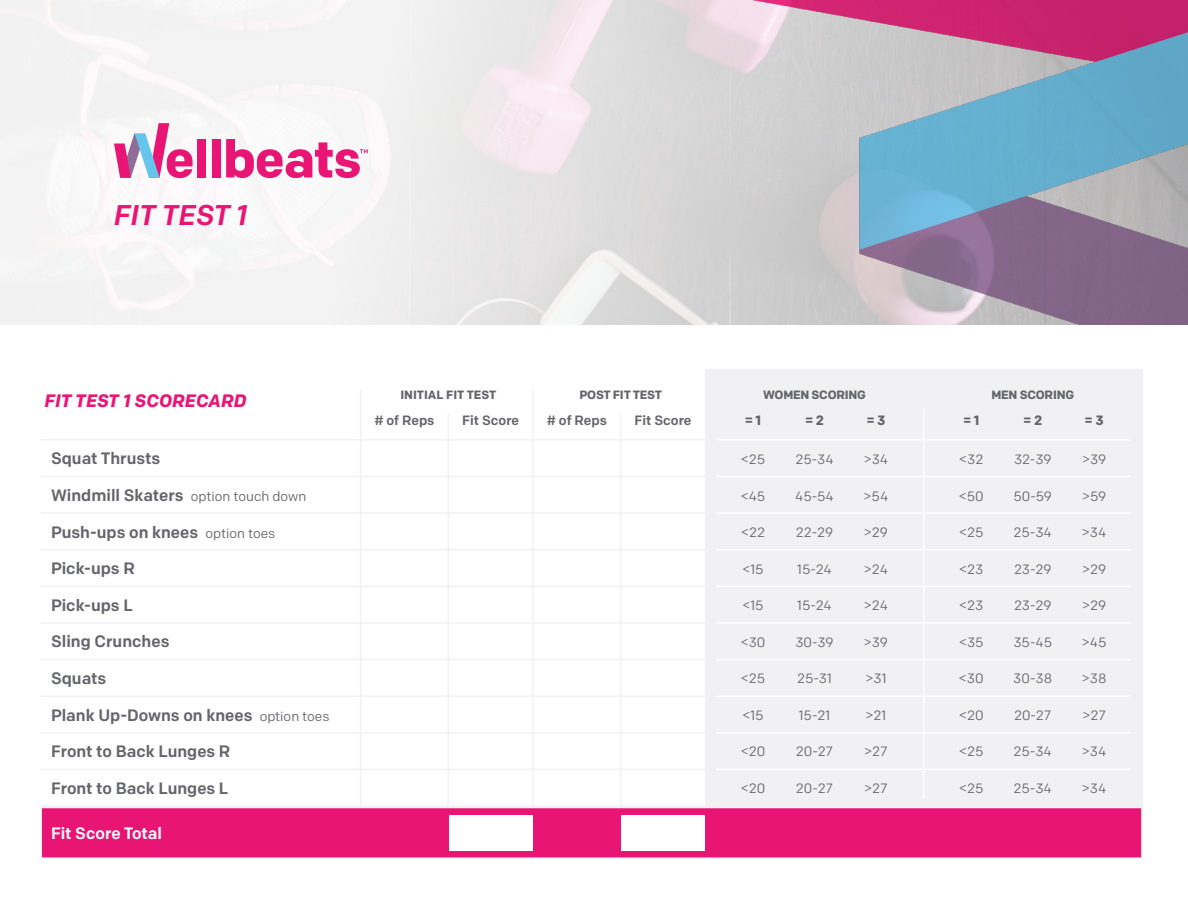
<style>
.page{position:relative;width:1188px;height:918px;background:#fff}
.page>*{position:absolute;margin:0;border:0;box-sizing:border-box;transform-origin:0 0}
.t1{font:italic 500 28.5px "Colfax";color:#e91575}
.t2{font:italic 700 18px "Colfax";color:#e91575}
.t3{font:500 16.5px "Colfax";color:#64656a}
.t4{font:500 16.5px "Colfax";color:#fff}
.t5{font:13.5px "Colfax";letter-spacing:-.005em;color:#64656a}
.t6{font:500 13.5px "Colfax";color:#64656a}
.t7{font:700 13.5px "Colfax";color:#64656a}
.t8{font:700 12px "Colfax";letter-spacing:-.02em;color:#64656a}
.t9{font:700 12px "Colfax";color:#64656a}
.s1{font-weight:400;font-size:13.5px}
</style>
<div class="page">
<div style="left:705px;top:369px;width:438px;height:446px;background:#f1f1f4"></div>
<svg style="left:0;top:0;width:738px;height:325px;fill:#f2f2f2"></svg>
<hr style="left:360px;top:390px;width:1px;height:417px;background:#f1f1f4">
<hr style="left:448px;top:413px;width:1px;height:394px;background:#f1f1f4">
<hr style="left:532px;top:390px;width:2px;height:417px;background:#f1f1f4">
<hr style="left:620px;top:413px;width:1px;height:394px;background:#f1f1f4">
<hr style="left:923px;top:408px;width:1px;height:391px;background:#fff">
<hr style="left:40px;top:476px;width:666px;height:1px;background:#f1f1f4">
<hr style="left:716px;top:476px;width:415px;height:1px;background:#fff">
<hr style="left:40px;top:439px;width:666px;height:2px;background:#f1f1f4">
<hr style="left:716px;top:439px;width:415px;height:2px;background:#fff">
<hr style="left:40px;top:512px;width:666px;height:2px;background:#f1f1f4">
<hr style="left:716px;top:512px;width:415px;height:2px;background:#fff">
<hr style="left:40px;top:549px;width:666px;height:1px;background:#f1f1f4">
<hr style="left:716px;top:549px;width:415px;height:1px;background:#fff">
<hr style="left:40px;top:586px;width:666px;height:1px;background:#f1f1f4">
<hr style="left:716px;top:586px;width:415px;height:1px;background:#fff">
<hr style="left:40px;top:622px;width:666px;height:2px;background:#f1f1f4">
<hr style="left:716px;top:622px;width:415px;height:2px;background:#fff">
<hr style="left:40px;top:659px;width:666px;height:1px;background:#f1f1f4">
<hr style="left:716px;top:659px;width:415px;height:1px;background:#fff">
<hr style="left:40px;top:695px;width:666px;height:2px;background:#f1f1f4">
<hr style="left:716px;top:695px;width:415px;height:2px;background:#fff">
<hr style="left:40px;top:732px;width:666px;height:2px;background:#f1f1f4">
<hr style="left:716px;top:732px;width:415px;height:2px;background:#fff">
<hr style="left:40px;top:769px;width:666px;height:1px;background:#f1f1f4">
<hr style="left:716px;top:769px;width:415px;height:1px;background:#fff">
<hr style="left:40px;top:805px;width:1103px;height:2px;background:#f1f1f4">
<div style="left:40px;top:807px;width:1103px;height:52px;background:#e91575;border:2px solid #f1f1f4"></div>
<div style="left:449px;top:815px;width:83px;height:36px;background:#fff"></div>
<div style="left:621px;top:815px;width:84px;height:36px;background:#fff"></div>
<img style="left:738px;top:0;width:450px;height:325px">
<div style="left:197px;top:139px;width:9px;height:38px;background:#e91575"></div>
<div style="left:212px;top:139px;width:9px;height:38px;background:#e91575"></div>
<svg style="left:114px;top:123px;width:79px;height:55px"></svg>
<svg style="left:226px;top:139px;width:142px;height:39px"></svg>
<p class="t1" style="left:114px;top:197px;width:135px">FIT TEST 1</p>
<p class="t2" style="left:44px;top:389px;width:204px">FIT TEST 1 SCORECARD</p>
<p class="t3" style="left:51px;top:448px;width:111px">Squat Thrusts</p>
<p class="t3" style="left:51px;top:485px;width:257px">Windmill Skaters <span class="s1">option touch down</span></p>
<p class="t3" style="left:51px;top:522px;width:226px">Push-ups on knees <span class="s1">option toes</span></p>
<p class="t3" style="left:51px;top:558px;width:85px">Pick-ups R</p>
<p class="t3" style="left:51px;top:595px;width:83px">Pick-ups L</p>
<p class="t3" style="left:51px;top:632px;width:120px">Sling Crunches</p>
<p class="t3" style="left:51px;top:668px;width:57px">Squats</p>
<p class="t3" style="left:51px;top:705px;width:280px">Plank Up-Downs on knees <span class="s1">option toes</span></p>
<p class="t3" style="left:51px;top:741px;width:181px">Front to Back Lunges R</p>
<p class="t3" style="left:51px;top:778px;width:179px">Front to Back Lunges L</p>
<p class="t4" style="left:51px;top:823px;width:113px">Fit Score Total</p>
<p class="t9" style="left:400px;top:387px;width:97px">INITIAL FIT TEST</p>
<p class="t8" style="left:579px;top:387px;width:84px">POST FIT TEST</p>
<p class="t6" style="left:374px;top:412px;width:62px"># of Reps</p>
<p class="t6" style="left:462px;top:412px;width:58px">Fit Score</p>
<p class="t6" style="left:547px;top:412px;width:62px"># of Reps</p>
<p class="t6" style="left:635px;top:412px;width:58px">Fit Score</p>
<p class="t8" style="left:763px;top:387px;width:104px">WOMEN SCORING</p>
<p class="t7" style="left:745px;top:412px;width:18px">= 1</p>
<p class="t7" style="left:805px;top:412px;width:21px">= 2</p>
<p class="t7" style="left:866px;top:412px;width:21px">= 3</p>
<p class="t5" style="left:741px;top:451px;width:26px">&lt;25</p>
<p class="t5" style="left:741px;top:488px;width:26px">&lt;45</p>
<p class="t5" style="left:741px;top:524px;width:25px">&lt;22</p>
<p class="t5" style="left:743px;top:561px;width:23px">&lt;15</p>
<p class="t5" style="left:743px;top:597px;width:23px">&lt;15</p>
<p class="t5" style="left:741px;top:634px;width:26px">&lt;30</p>
<p class="t5" style="left:741px;top:670px;width:26px">&lt;25</p>
<p class="t5" style="left:743px;top:707px;width:23px">&lt;15</p>
<p class="t5" style="left:741px;top:743px;width:26px">&lt;20</p>
<p class="t5" style="left:741px;top:780px;width:26px">&lt;20</p>
<p class="t5" style="left:795px;top:451px;width:40px">25-34</p>
<p class="t5" style="left:795px;top:488px;width:40px">45-54</p>
<p class="t5" style="left:796px;top:524px;width:39px">22-29</p>
<p class="t5" style="left:797px;top:561px;width:36px">15-24</p>
<p class="t5" style="left:797px;top:597px;width:36px">15-24</p>
<p class="t5" style="left:795px;top:634px;width:40px">30-39</p>
<p class="t5" style="left:797px;top:670px;width:36px">25-31</p>
<p class="t5" style="left:799px;top:707px;width:33px">15-21</p>
<p class="t5" style="left:796px;top:743px;width:39px">20-27</p>
<p class="t5" style="left:796px;top:780px;width:39px">20-27</p>
<p class="t5" style="left:864px;top:451px;width:26px">&gt;34</p>
<p class="t5" style="left:864px;top:488px;width:26px">&gt;54</p>
<p class="t5" style="left:864px;top:524px;width:26px">&gt;29</p>
<p class="t5" style="left:864px;top:561px;width:26px">&gt;24</p>
<p class="t5" style="left:864px;top:597px;width:26px">&gt;24</p>
<p class="t5" style="left:864px;top:634px;width:26px">&gt;39</p>
<p class="t5" style="left:866px;top:670px;width:22px">&gt;31</p>
<p class="t5" style="left:866px;top:707px;width:22px">&gt;21</p>
<p class="t5" style="left:864px;top:743px;width:25px">&gt;27</p>
<p class="t5" style="left:864px;top:780px;width:25px">&gt;27</p>
<p class="t8" style="left:991px;top:387px;width:84px">MEN SCORING</p>
<p class="t7" style="left:963px;top:412px;width:18px">= 1</p>
<p class="t7" style="left:1023px;top:412px;width:21px">= 2</p>
<p class="t7" style="left:1085px;top:412px;width:21px">= 3</p>
<p class="t5" style="left:959px;top:451px;width:26px">&lt;32</p>
<p class="t5" style="left:959px;top:488px;width:26px">&lt;50</p>
<p class="t5" style="left:959px;top:524px;width:26px">&lt;25</p>
<p class="t5" style="left:959px;top:561px;width:26px">&lt;23</p>
<p class="t5" style="left:959px;top:597px;width:26px">&lt;23</p>
<p class="t5" style="left:959px;top:634px;width:26px">&lt;35</p>
<p class="t5" style="left:959px;top:670px;width:26px">&lt;30</p>
<p class="t5" style="left:959px;top:707px;width:26px">&lt;20</p>
<p class="t5" style="left:959px;top:743px;width:26px">&lt;25</p>
<p class="t5" style="left:959px;top:780px;width:26px">&lt;25</p>
<p class="t5" style="left:1014px;top:451px;width:39px">32-39</p>
<p class="t5" style="left:1013px;top:488px;width:40px">50-59</p>
<p class="t5" style="left:1014px;top:524px;width:40px">25-34</p>
<p class="t5" style="left:1014px;top:561px;width:39px">23-29</p>
<p class="t5" style="left:1014px;top:597px;width:39px">23-29</p>
<p class="t5" style="left:1013px;top:634px;width:40px">35-45</p>
<p class="t5" style="left:1013px;top:670px;width:40px">30-38</p>
<p class="t5" style="left:1014px;top:707px;width:39px">20-27</p>
<p class="t5" style="left:1014px;top:743px;width:40px">25-34</p>
<p class="t5" style="left:1014px;top:780px;width:40px">25-34</p>
<p class="t5" style="left:1082px;top:451px;width:26px">&gt;39</p>
<p class="t5" style="left:1082px;top:488px;width:26px">&gt;59</p>
<p class="t5" style="left:1082px;top:524px;width:26px">&gt;34</p>
<p class="t5" style="left:1082px;top:561px;width:26px">&gt;29</p>
<p class="t5" style="left:1082px;top:597px;width:26px">&gt;29</p>
<p class="t5" style="left:1082px;top:634px;width:26px">&gt;45</p>
<p class="t5" style="left:1082px;top:670px;width:26px">&gt;38</p>
<p class="t5" style="left:1083px;top:707px;width:25px">&gt;27</p>
<p class="t5" style="left:1082px;top:743px;width:26px">&gt;34</p>
<p class="t5" style="left:1082px;top:780px;width:26px">&gt;34</p>
</div>
